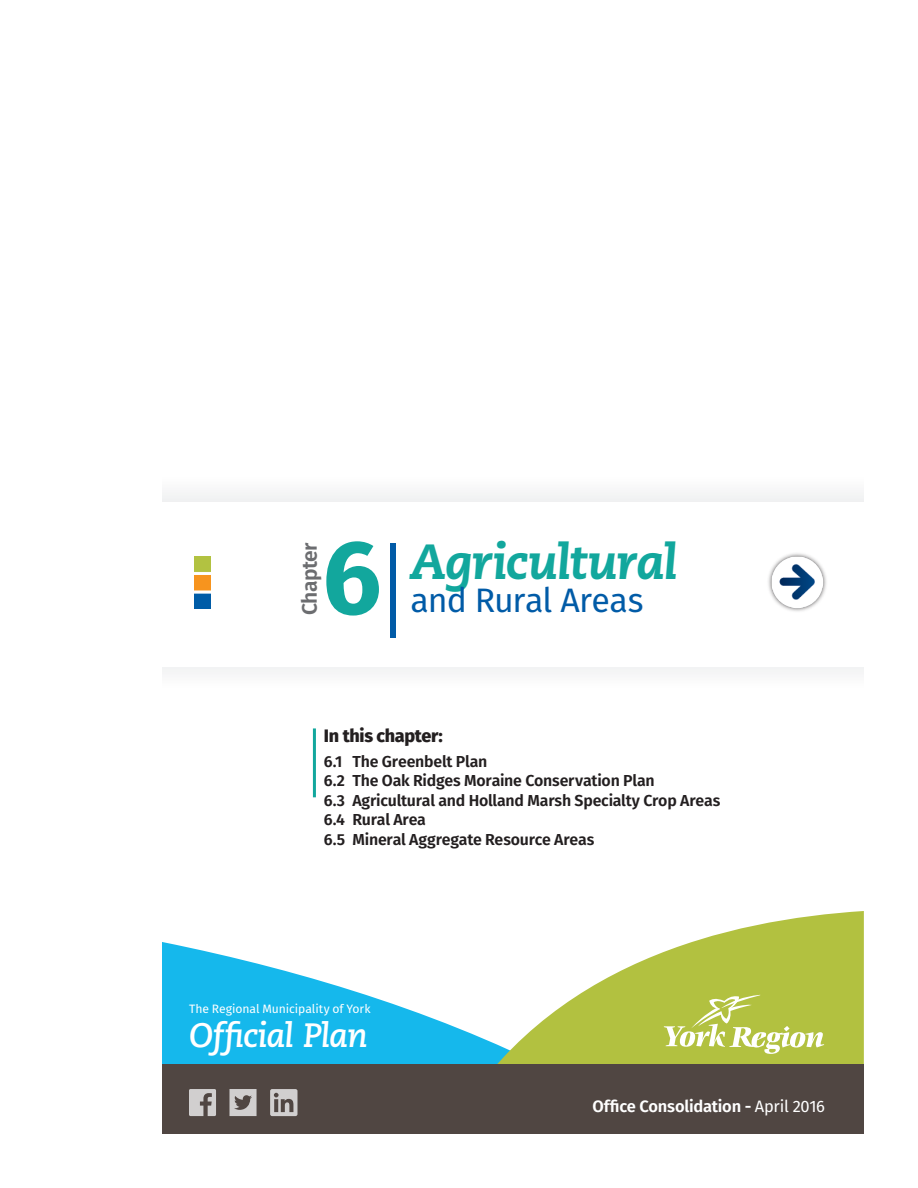
<style>
.page{position:relative;width:918px;height:1188px;background:#fff}
.page>*{position:absolute;margin:0;border:0;box-sizing:border-box;transform-origin:0 0}
.t1{font:700 105px "Fira Sans";color:#12a79d}
.t2{font:italic 800 48.9px "Caecilia LT Std";letter-spacing:-.025em;color:#12a79d}
.t3{font:33.9px "Fira Sans";letter-spacing:-.025em;color:#015ba7}
.t4{font:italic 700 33.75px "Caecilia LT Std";letter-spacing:-.03em;color:#fff}
.t5{font:600 21px "Fira Sans";letter-spacing:-.03em;color:#6c6d70}
.t6{font:800 18px "Fira Sans";letter-spacing:-.02em;color:#231f20}
.t7{font:600 16.5px "Fira Sans";letter-spacing:-.015em;color:#fff}
.t8{font:600 15.9px/19.5px "Fira Sans";letter-spacing:-.015em;color:#231f20}
.t9{font:12.15px "Fira Sans";letter-spacing:-.005em;color:#fff}
.s1{font-weight:300;color:#015ba7}
.s2{font-weight:400}
</style>
<div class="page">
<svg style="left:162px;top:942px;width:289px;height:122px;fill:#15b8ec"></svg>
<svg style="left:451px;top:911px;width:413px;height:153px;fill:#b2c140"></svg>
<div style="left:162px;top:1064px;width:702px;height:70px;background:#504642"></div>
<div style="left:162px;top:408px;width:702px;height:147px;background:linear-gradient(to right,#fdfdfd,#fdfdfd)"></div>
<div style="left:158px;top:502px;width:710px;height:164px;background:#fff"></div>
<img style="left:195px;top:557px;width:15px;height:52px">
<svg style="left:270px;top:1089px;width:27px;height:27px"></svg>
<svg style="left:229px;top:1089px;width:28px;height:27px"></svg>
<svg style="left:189px;top:1089px;width:27px;height:27px"></svg>
<svg style="left:664px;top:995px;width:160px;height:59px;background:#c1cd66"></svg>
<img style="left:768px;top:553px;width:59px;height:59px">
<hr style="left:313px;top:728px;width:3px;height:69px;background:#12a79d">
<p class="t5" style="left:295px;top:615px;width:74px;rotate:-90deg">Chapter</p>
<p class="t1" style="left:322px;top:504px;width:94px">6<span class="s1">|</span></p>
<p class="t2" style="left:411px;top:533px;width:269px">Agricultural</p>
<p class="t3" style="left:411px;top:577px;width:235px">and Rural Areas</p>
<p class="t6" style="left:324px;top:723px;width:120px">In this chapter:</p>
<p class="t8" style="left:324px;top:751px;width:398px">6.1 The Greenbelt Plan<br>6.2 The Oak Ridges Moraine Conservation Plan<br>6.3 Agricultural and Holland Marsh Specialty Crop Areas 6.4 Rural Area<br>6.5 Mineral Aggregate Resource Areas</p>
<p class="t9" style="left:189px;top:1000px;width:183px">The Regional Municipality of York</p>
<h3 class="t4" style="left:189px;top:1015px;width:180px">Official Plan</h3>
<p class="t7" style="left:592px;top:1094px;width:234px">Office Consolidation - <span class="s2">April 2016</span></p>
</div>
